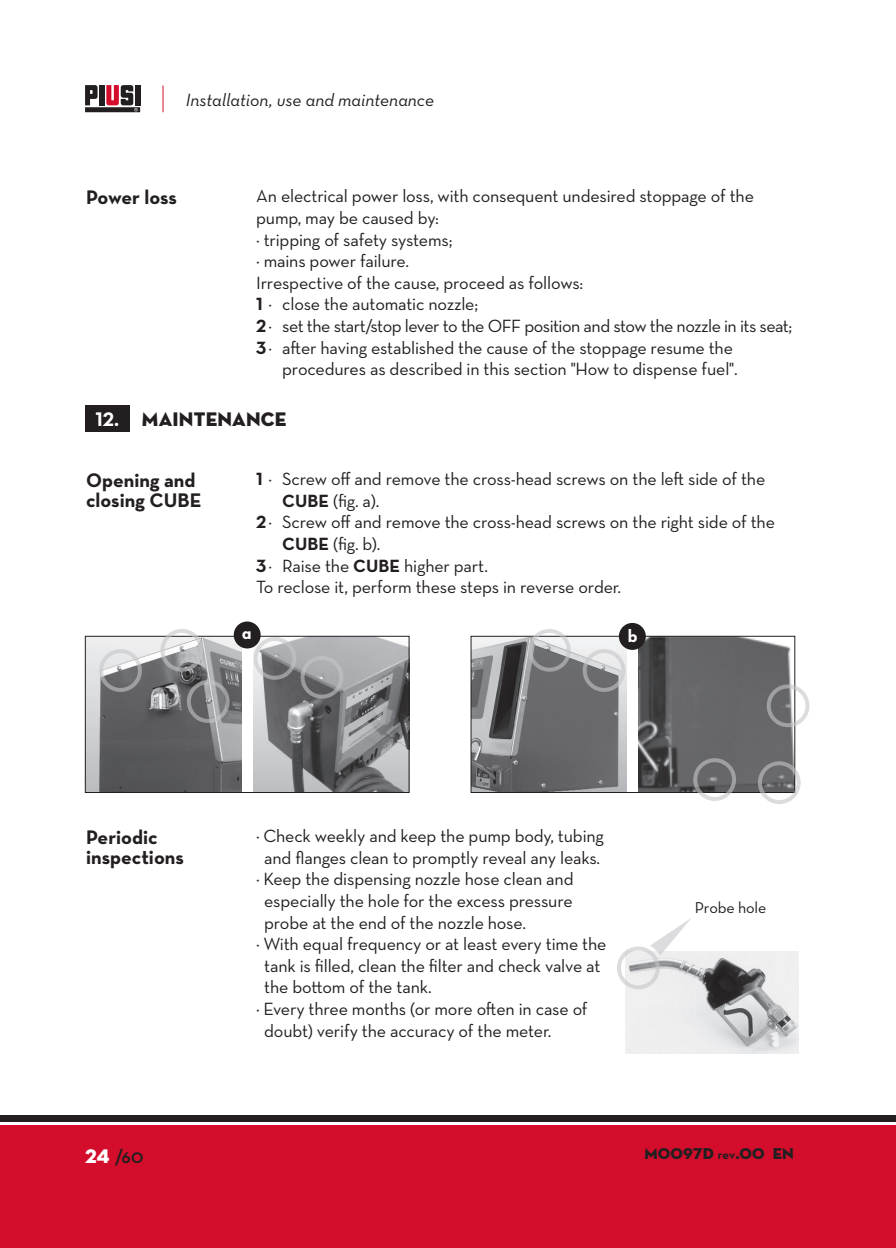
<style>
.page{position:relative;width:896px;height:1248px;background:#fff}
.page>*{position:absolute;margin:0;border:0;box-sizing:border-box;transform-origin:0 0}
.t1{font:700 20px/20px "Neutraface Text";color:#231f20}
.t2{font:20px "Neutraface Display Titling";letter-spacing:.01em;color:#231f20}
.t3{font:700 20px "Neutraface Display";color:#231f20}
.t4{font:18px "Neutraface Text";letter-spacing:-.01em;color:#231f20}
.t5{font:18px "Neutraface Text";letter-spacing:-.03em;color:#231f20}
.t6{font:18px "Neutraface Text Book Italic Alt";color:#231f20}
.t7{font:18px "Neutraface Text Bold Alt";color:#fff}
.t8{font:16px "Neutraface Display Titling";letter-spacing:.01em;color:#231f20}
.t9{font:16px "Neutraface Text";letter-spacing:-.01em;color:#231f20}
.s1{font-weight:700}
.s2{font-family:"Neutraface Text";font-weight:700;color:#fff}
.s3{font-family:"Neutraface Display Titling";font-weight:400;color:#fff}
.s4{font-family:"Neutraface Display";font-weight:700}
</style>
<div class="page">
<div style="left:0;top:1124px;width:896px;height:123px;background:#d30d2b"></div>
<div style="left:0;top:1115px;width:896px;height:6px;background:#231f20"></div>
<div style="left:99px;top:85px;width:5px;height:20px;background:#231f20"></div>
<div style="left:135px;top:85px;width:5px;height:20px;background:#231f20"></div>
<svg style="left:85px;top:85px;width:13px;height:20px"></svg>
<div style="left:85px;top:107px;width:55px;height:5px;background:#231f20"></div>
<svg style="left:106px;top:85px;width:32px;height:26px"></svg>
<svg style="left:163px;top:86px;width:1px;height:26px"></svg>
<div style="left:85px;top:405px;width:44px;height:27px;background:#231f20"></div>
<img style="left:473px;top:638px;width:154px;height:152px">
<img style="left:639px;top:638px;width:154px;height:152px">
<div style="left:471px;top:636px;width:324px;height:156px;border:1px solid #231f20"></div>
<div style="left:619px;top:623px;width:27px;height:27px;background:#231f20;border-radius:50%"></div>
<img style="left:87px;top:638px;width:154px;height:152px">
<img style="left:253px;top:638px;width:154px;height:152px">
<div style="left:85px;top:636px;width:324px;height:156px;border:1px solid #231f20"></div>
<div style="left:234px;top:621px;width:27px;height:27px;background:#231f20;border-radius:50%"></div>
<svg style="left:755px;top:758px;width:46px;height:46px"></svg>
<svg style="left:763px;top:681px;width:47px;height:48px"></svg>
<svg style="left:690px;top:755px;width:49px;height:46px;background:#848486"></svg>
<svg style="left:525px;top:625px;width:104px;height:69px"></svg>
<svg style="left:250px;top:633px;width:96px;height:68px;background:#9e9fa2"></svg>
<svg style="left:157px;top:629px;width:76px;height:96px;background:#98999b"></svg>
<svg style="left:96px;top:646px;width:49px;height:48px;background:#b0b1b3"></svg>
<img style="left:625px;top:951px;width:173px;height:102px">
<svg style="left:617px;top:918px;width:75px;height:73px"></svg>
<p class="t6" style="left:186px;top:89px;width:250px">Installation, use and maintenance</p>
<p class="t1" style="left:86px;top:187px;width:92px">Power loss</p>
<p class="t4" style="left:256px;top:185px;width:499px">An electrical power loss, with consequent undesired stoppage of the</p>
<p class="t4" style="left:256px;top:207px;width:184px">pump, may be caused by:</p>
<p class="t4" style="left:256px;top:228px;width:198px">¦ tripping of safety systems;</p>
<p class="t4" style="left:256px;top:250px;width:154px">¦ mains power failure.</p>
<p class="t4" style="left:256px;top:271px;width:329px">Irrespective of the cause, proceed as follows:</p>
<p class="t4" style="left:256px;top:293px;width:223px"><span class="s1">1</span> ¦ close the automatic nozzle;</p>
<p class="t5" style="left:256px;top:315px;width:537px"><span class="s1">2</span>¦ set the start/stop lever to the OFF position and stow the nozzle in its seat;</p>
<p class="t4" style="left:256px;top:336px;width:478px"><span class="s1">3</span>¦ after having established the cause of the stoppage resume the</p>
<p class="t4" style="left:282px;top:358px;width:457px">procedures as described in this section "How to dispense fuel".</p>
<p class="t2" style="left:96px;top:406px;width:192px"><span class="s2">12.</span> MAINTENANCE</p>
<p class="t1" style="left:86px;top:469px;width:117px">Opening and closing CUBE</p>
<p class="t4" style="left:256px;top:467px;width:511px"><span class="s1">1</span> ¦ Screw off and remove the cross-head screws on the left side of the</p>
<p class="t4" style="left:282px;top:489px;width:99px"><span class="s1">CUBE</span> (fig. a).</p>
<p class="t4" style="left:256px;top:511px;width:520px"><span class="s1">2</span>¦ Screw off and remove the cross-head screws on the right side of the</p>
<p class="t4" style="left:282px;top:532px;width:100px"><span class="s1">CUBE</span> (fig. b).</p>
<p class="t4" style="left:256px;top:554px;width:233px"><span class="s1">3</span>¦ Raise the <span class="s1">CUBE</span> higher part.</p>
<p class="t4" style="left:256px;top:575px;width:366px">To reclose it, perform these steps in reverse order.</p>
<p class="t7" style="left:242px;top:621px;width:11px">a</p>
<p class="t7" style="left:628px;top:624px;width:11px">b</p>
<p class="t1" style="left:86px;top:826px;width:99px">Periodic inspections</p>
<p class="t4" style="left:256px;top:824px;width:349px">¦ Check weekly and keep the pump body, tubing</p>
<p class="t4" style="left:264px;top:846px;width:337px">and flanges clean to promptly reveal any leaks.</p>
<p class="t4" style="left:256px;top:867px;width:319px">¦ Keep the dispensing nozzle hose clean and</p>
<p class="t4" style="left:264px;top:889px;width:310px">especially the hole for the excess pressure</p>
<p class="t4" style="left:264px;top:911px;width:263px">probe at the end of the nozzle hose.</p>
<p class="t4" style="left:256px;top:932px;width:352px">¦ With equal frequency or at least every time the</p>
<p class="t4" style="left:264px;top:954px;width:338px">tank is filled, clean the filter and check valve at</p>
<p class="t4" style="left:264px;top:975px;width:169px">the bottom of the tank.</p>
<p class="t4" style="left:256px;top:997px;width:333px">¦ Every three months (or more often in case of</p>
<p class="t4" style="left:264px;top:1019px;width:289px">doubt) verify the accuracy of the meter.</p>
<p class="t9" style="left:695px;top:897px;width:73px">Probe hole</p>
<p class="t3" style="left:85px;top:1144px;width:60px"><span class="s3">24</span> /60</p>
<p class="t8" style="left:644px;top:1143px;width:151px">M0097D <span class="s4">rev</span>.00 EN</p>
</div>
